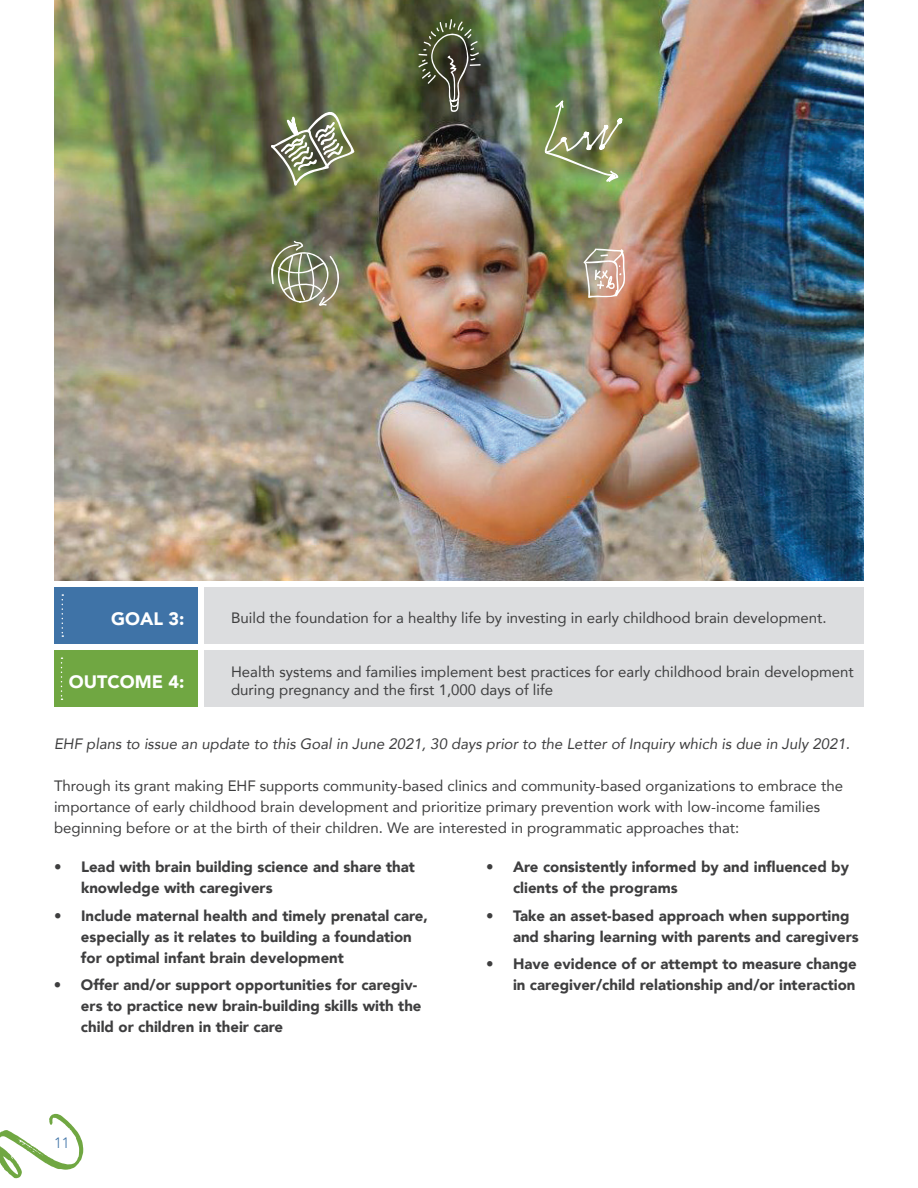
<style>
.page{position:relative;width:918px;height:1188px;background:#fff}
.page>*{position:absolute;margin:0;border:0;box-sizing:border-box;transform-origin:0 0}
.t1{font:900 18px "Avenir";color:#fff}
.t2{font:900 15px/21px "Avenir";color:#3e3e3f}
.t3{font:15px/21px "Avenir";color:#3e3e3f}
.t4{font:italic 15px "Avenir";color:#3e3e3f}
.t5{font:300 15px "Avenir";color:#3f73a7}
</style>
<div class="page">
<img style="left:54px;top:0;width:810px;height:581px">
<svg style="left:418px;top:19px;width:63px;height:93px;background:#4f543e"></svg>
<svg style="left:270px;top:107px;width:84px;height:79px;background:#818868"></svg>
<img style="left:544px;top:100px;width:79px;height:83px">
<svg style="left:270px;top:240px;width:70px;height:66px;background:#8a8d72"></svg>
<svg style="left:583px;top:249px;width:42px;height:50px;background:#c7b0a0"></svg>
<svg style="left:0;top:1114px;width:83px;height:64px"></svg>
<div style="left:54px;top:588px;width:144px;height:56px;background:#3f73a7"></div>
<div style="left:204px;top:588px;width:660px;height:56px;background:#dcdddf"></div>
<svg style="left:62px;top:594px;width:1px;height:43px"></svg>
<div style="left:54px;top:651px;width:144px;height:56px;background:#70a742"></div>
<div style="left:204px;top:651px;width:660px;height:56px;background:#dcdddf"></div>
<svg style="left:61px;top:657px;width:2px;height:43px"></svg>
<p class="t1" style="left:111px;top:603px;width:75px">GOAL 3:</p>
<p class="t3" style="left:231px;top:607px;width:597px">Build the foundation for a healthy life by investing in early childhood brain development.</p>
<p class="t1" style="left:69px;top:666px;width:117px">OUTCOME 4:</p>
<p class="t3" style="left:231px;top:663px;width:624px;line-height:18px">Health systems and families implement best practices for early childhood brain development during pregnancy and the first 1,000 days of life</p>
<p class="t4" style="left:54px;top:735px;width:798px">EHF plans to issue an update to this Goal in June 2021, 30 days prior to the Letter of Inquiry which is due in July 2021.</p>
<p class="t3" style="left:54px;top:775px;width:791px">Through its grant making EHF supports community-based clinics and community-based organizations to embrace the importance of early childhood brain development and prioritize primary prevention work with low-income families beginning before or at the birth of their children. We are interested in programmatic approaches that:</p>
<p class="t2" style="left:81px;top:856px;width:335px;text-indent:-27px">• Lead with brain building science and share that knowledge with caregivers</p>
<p class="t2" style="left:81px;top:905px;width:348px;text-indent:-27px">• Include maternal health and timely prenatal care, especially as it relates to building a foundation for optimal infant brain development</p>
<p class="t2" style="left:81px;top:974px;width:342px;text-indent:-27px">• Offer and/or support opportunities for caregiv&shy;ers to practice new brain-building skills with the child or children in their care</p>
<p class="t5" style="left:54px;top:1133px;width:17px">11</p>
<p class="t2" style="left:513px;top:856px;width:338px;text-indent:-27px">• Are consistently informed by and influenced by clients of the programs</p>
<p class="t2" style="left:513px;top:905px;width:347px;text-indent:-27px">• Take an asset-based approach when supporting and sharing learning with parents and caregivers</p>
<p class="t2" style="left:486px;top:953px;width:372px;text-align:right">• Have evidence of or attempt to measure change in caregiver/child relationship and/or interaction</p>
</div>
